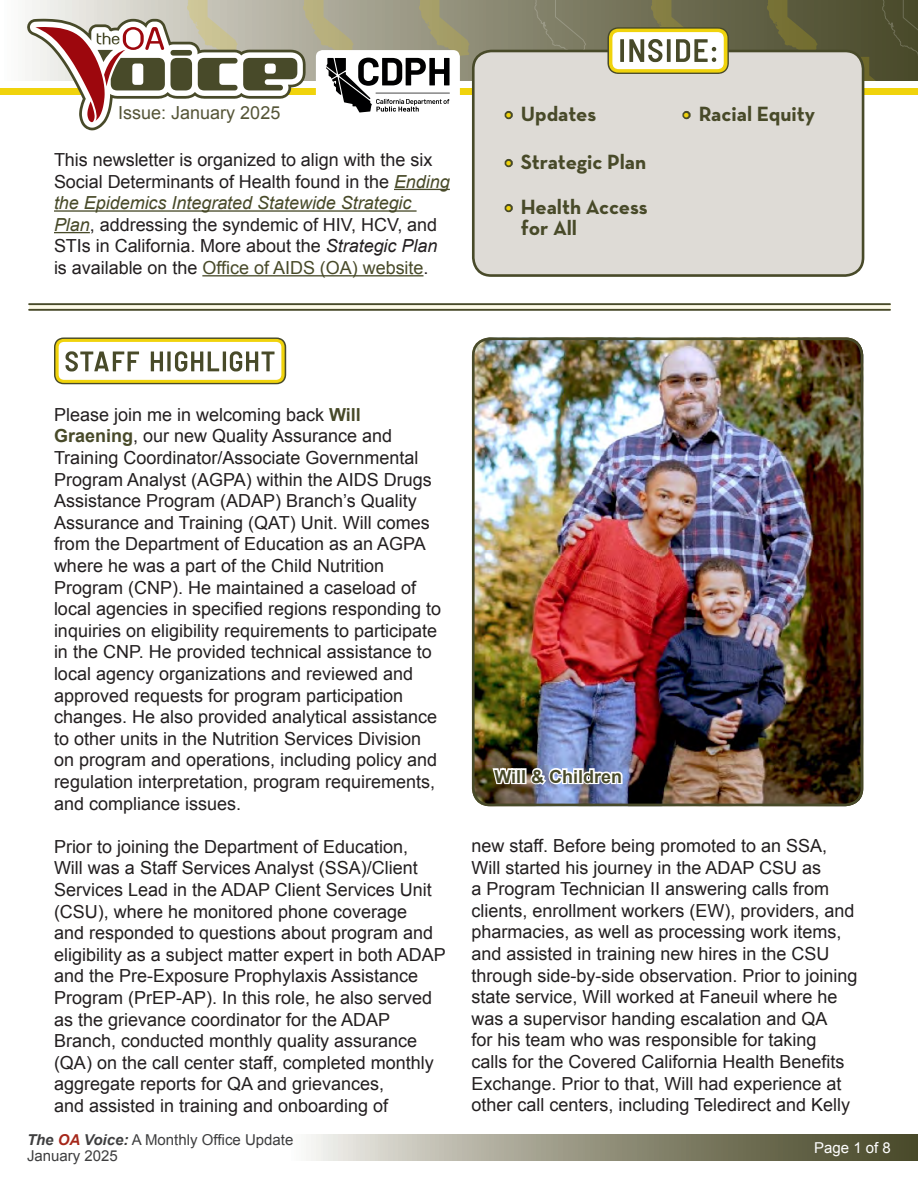
<style>
.page{position:relative;width:918px;height:1188px;background:#fff}
.page>*{position:absolute;margin:0;border:0;box-sizing:border-box;transform-origin:0 0}
.t1{font:700 21px/21px "Neutra Text";color:#484a29}
.t2{font:18px/21.6px "Arial";color:#231f20}
.t3{font:18px "Arial";color:#555537}
.t4{font:700 18px "Arial";color:#484a29}
.t5{font:15px/16.5px "Arial";color:#3e3e3f}
.t6{font:15px "Arial";color:#fff}
.s1{font-style:italic;color:#484a29}
.s2{font-style:italic}
.s3{color:#484a29}
.s4{color:#f0d30c}
.s5{font-weight:700;color:#484a29}
.s6{font-weight:700;font-style:italic}
.s7{font-weight:700;font-style:italic;color:#a6271a}
</style>
<div class="page">
<svg style="left:306px;top:1134px;width:612px;height:27px;background:#95937f"></svg>
<div style="left:0;top:0;width:918px;height:81px;background:#fafaf9"></div>
<hr style="left:394px;top:189px;width:56px;height:1px;background:#484a29">
<hr style="left:54px;top:210px;width:363px;height:2px;background:#484a29">
<hr style="left:54px;top:232px;width:36px;height:1px;background:#484a29">
<hr style="left:202px;top:275px;width:222px;height:1px;background:#484a29">
<svg style="left:29px;top:305px;width:861px;height:4px;background:#f3f0de"></svg>
<hr style="left:29px;top:303px;width:861px;height:2px;background:#484a29">
<hr style="left:29px;top:309px;width:861px;height:2px;background:#484a29">
<div style="left:0;top:88px;width:918px;height:6px;background:#f0d30c"></div>
<div style="left:473px;top:51px;width:390px;height:225px;background:#dedbd6;border-radius:18px"></div>
<div style="left:472px;top:50px;width:392px;height:227px;border:3px solid #484a29;border-radius:18px"></div>
<div style="left:505px;top:159px;width:8px;height:8px;border:4px solid #484a29;border-radius:50%"></div>
<div style="left:505px;top:204px;width:8px;height:8px;border:4px solid #484a29;border-radius:50%"></div>
<svg style="left:27px;top:0;width:891px;height:130px"></svg>
<svg style="left:54px;top:338px;width:232px;height:46px"></svg>
<img style="left:472px;top:338px;width:391px;height:468px">
<div style="left:472px;top:338px;width:391px;height:468px;border:3px solid #484a29;border-radius:17px"></div>
<svg style="left:491px;top:761px;width:26px;height:31px"></svg>
<div style="left:521px;top:768px;width:6px;height:16px;border:3px solid #fff"></div>
<svg style="left:528px;top:766px;width:96px;height:21px"></svg>
<p class="t3" style="left:118px;top:101px;width:164px">Issue: January 2025</p>
<p class="t2" style="left:54px;top:149px;width:397px">This newsletter is organized to align with the six Social Determinants of Health found in the <span class="s1">Ending the Epidemics Integrated Statewide Strategic Plan</span>, addressing the syndemic of HIV, HCV, and STIs in California. More about the <span class="s2">Strategic Plan </span>is available on the <span class="s3">Office of AIDS (OA) website</span>.</p>
<p class="t1" style="left:506px;top:103px;width:92px"><span class="s4">•</span> Updates</p>
<p class="t1" style="left:506px;top:151px;width:142px"><span class="s4">•</span> Strategic Plan</p>
<p class="t1" style="left:521px;top:196px;width:128px;text-indent:-15px"><span class="s4">•</span> Health Access for All</p>
<p class="t1" style="left:684px;top:103px;width:133px"><span class="s4">•</span> Racial Equity</p>
<p class="t2" style="left:54px;top:404px;width:389px">Please join me in welcoming back <span class="s5">Will Graening</span>, our new Quality Assurance and Training Coordinator/Associate Governmental Program Analyst (AGPA) within the AIDS Drugs Assistance Program (ADAP) Branch’s Quality Assurance and Training (QAT) Unit. Will comes from the Department of Education as an AGPA where he was a part of the Child Nutrition Program (CNP). He maintained a caseload of local agencies in specified regions responding to inquiries on eligibility requirements to participate in the CNP. He provided technical assistance to local agency organizations and reviewed and approved requests for program participation changes. He also provided analytical assistance to other units in the Nutrition Services Division on program and operations, including policy and regulation interpretation, program requirements, and compliance issues.</p>
<p class="t4" style="left:494px;top:764px;width:129px">Will &amp; Children</p>
<p class="t2" style="left:54px;top:836px;width:393px">Prior to joining the Department of Education,<br>Will was a Staff Services Analyst (SSA)/Client Services Lead in the ADAP Client Services Unit (CSU), where he monitored phone coverage<br>and responded to questions about program and eligibility as a subject matter expert in both ADAP and the Pre-Exposure Prophylaxis Assistance Program (PrEP-AP). In this role, he also served as the grievance coordinator for the ADAP Branch, conducted monthly quality assurance (QA) on the call center staff, completed monthly aggregate reports for QA and grievances,<br>and assisted in training and onboarding of</p>
<p class="t2" style="left:471px;top:835px;width:388px">new staff. Before being promoted to an SSA, Will started his journey in the ADAP CSU as<br>a Program Technician II answering calls from clients, enrollment workers (EW), providers, and pharmacies, as well as processing work items, and assisted in training new hires in the CSU through side-by-side observation. Prior to joining state service, Will worked at Faneuil where he was a supervisor handing escalation and QA<br>for his team who was responsible for taking<br>calls for the Covered California Health Benefits Exchange. Prior to that, Will had experience at other call centers, including Teledirect and Kelly</p>
<p class="t5" style="left:27px;top:1132px;width:268px"><span class="s6">The</span> <span class="s7">OA</span> <span class="s6">Voice:</span> A Monthly Office Update<br>January 2025</p>
<p class="t6" style="left:814px;top:1138px;width:78px">Page 1 of 8</p>
</div>
